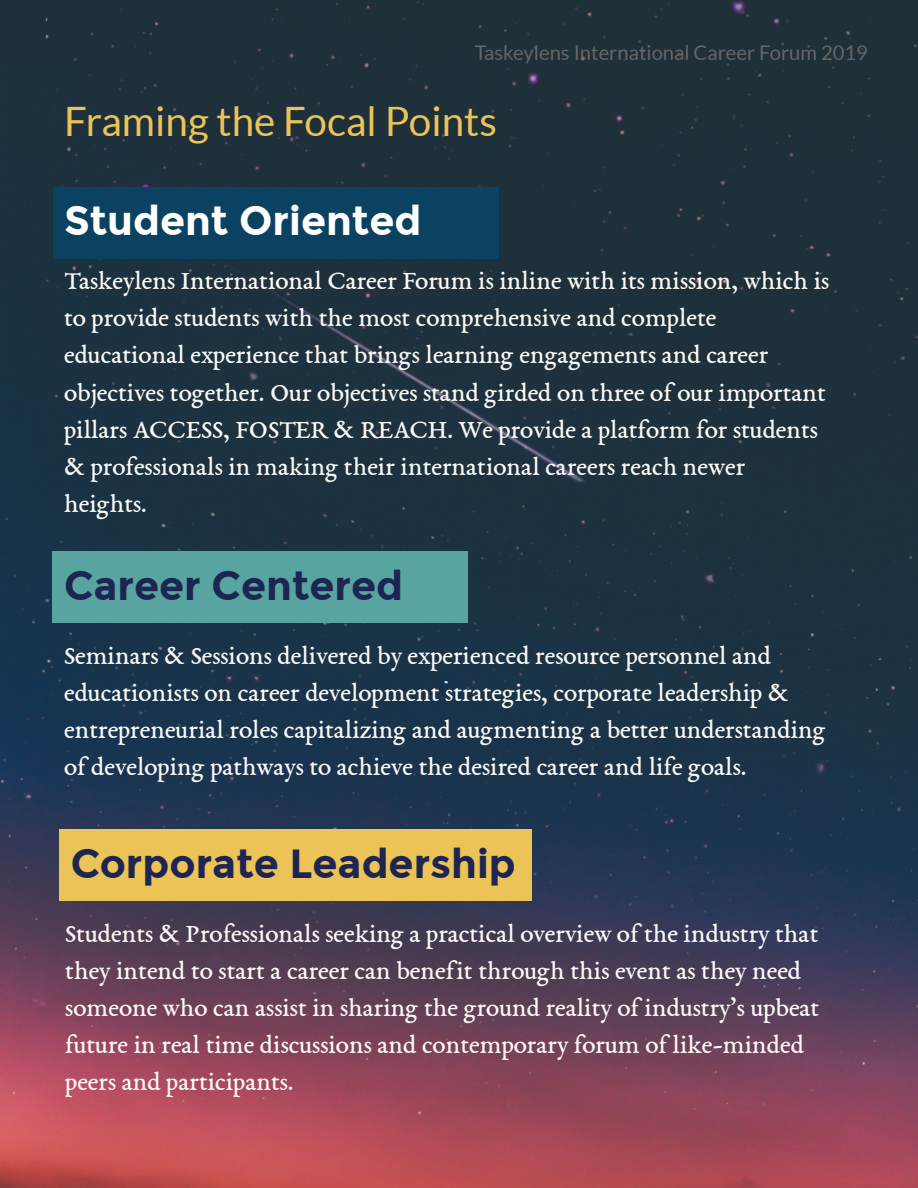
<style>
.page{position:relative;width:918px;height:1188px;background:#fff}
.page>*{position:absolute;margin:0;border:0;box-sizing:border-box;transform-origin:0 0}
.t1{font:700 40.5px "Montserrat";color:#1d2652}
.t2{font:40.5px "Lato";color:#ecc357}
.t3{font:700 40.5px "Montserrat";color:#fff}
.t4{font:27px/37.2px "EB Garamond 08";color:#fcfaf6}
.t5{font:20.25px "Lato";color:#666}
</style>
<div class="page">
<img style="left:0;top:0;width:918px;height:1188px">
<div style="left:53px;top:187px;width:445px;height:72px;background:#0c4261"></div>
<div style="left:53px;top:551px;width:415px;height:72px;background:#57a4a0"></div>
<div style="left:60px;top:829px;width:472px;height:72px;background:#ecc357"></div>
<p class="t5" style="left:475px;top:41px;width:395px">Taskeylens International Career Forum 2019</p>
<h1 class="t2" style="left:64px;top:99px;width:434px">Framing the Focal Points</h1>
<h1 class="t3" style="left:64px;top:197px;width:359px">Student Oriented</h1>
<p class="t4" style="left:64px;top:263px;width:767px">Taskeylens International Career Forum is inline with its mission, which is to provide students with the most comprehensive and complete educational experience that brings learning engagements and career objectives together. Our objectives stand girded on three of our important pillars ACCESS, FOSTER &amp; REACH. We provide a platform for students &amp; professionals in making their international careers reach newer heights.</p>
<h1 class="t1" style="left:64px;top:561px;width:341px">Career Centered</h1>
<p class="t4" style="left:64px;top:638px;width:763px">Seminars &amp; Sessions delivered by experienced resource personnel and educationists on career development strategies, corporate leadership &amp; entrepreneurial roles capitalizing and augmenting a better understanding of developing pathways to achieve the desired career and life goals.</p>
<h1 class="t1" style="left:71px;top:839px;width:446px">Corporate Leadership</h1>
<p class="t4" style="left:65px;top:916px;width:756px">Students &amp; Professionals seeking a practical overview of the industry that they intend to start a career can benefit through this event as they need someone who can assist in sharing the ground reality of industry’s upbeat future in real time discussions and contemporary forum of like-minded peers and participants.</p>
</div>
